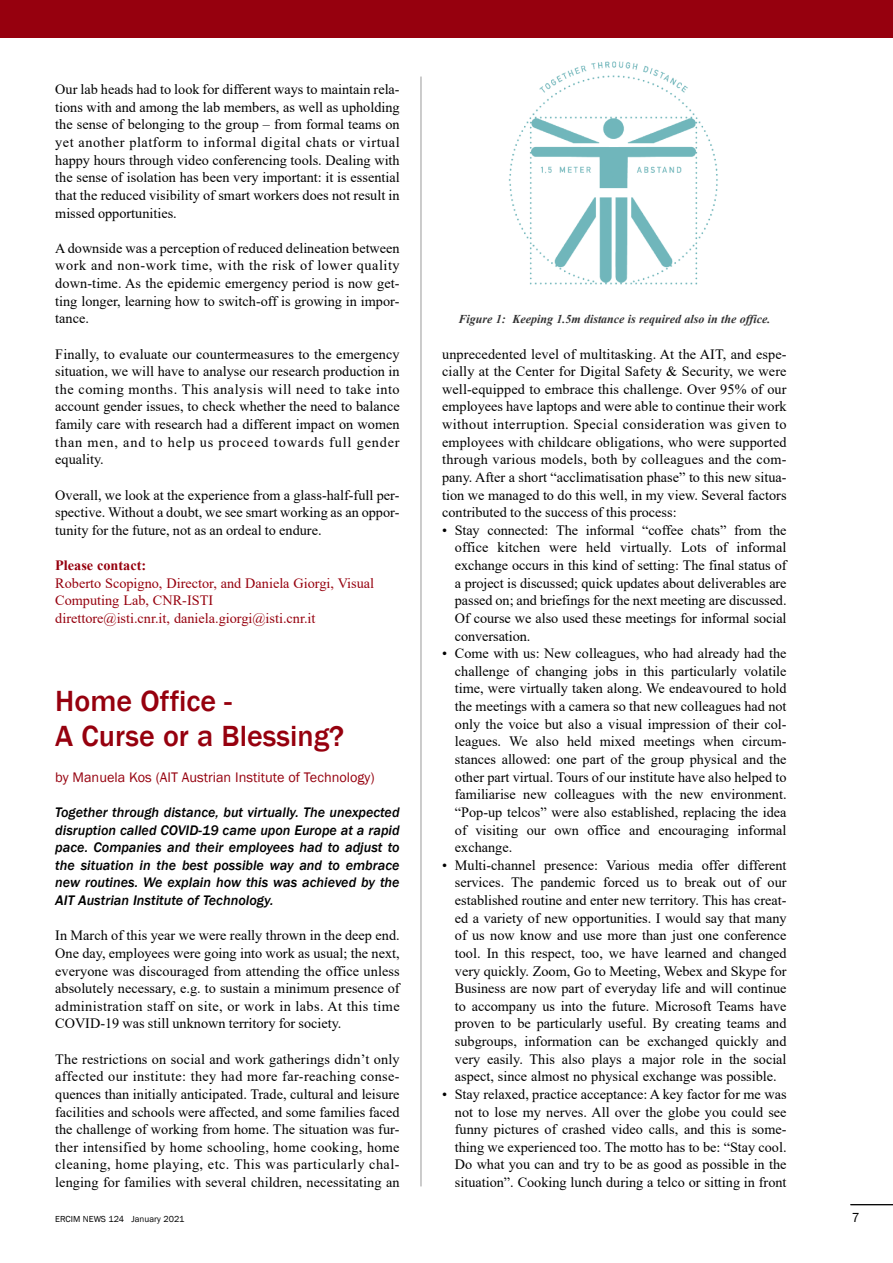
<style>
.page{position:relative;width:893px;height:1263px;background:#fff}
.page>*{position:absolute;margin:0;border:0;box-sizing:border-box;transform-origin:0 0}
.t1{font:500 30px/35.2px "Franklin Gothic";color:#96000e}
.t2{font:14.25px/17.5px "Times New Roman";color:#000;text-align:justify}
.t3{font:italic 500 14.25px/17.5px "Franklin Gothic";color:#000;text-align:justify}
.t4{font:14.25px/17.5px "Times New Roman";color:#96000e}
.t5{font:14.25px "Franklin Gothic";color:#96000e}
.t6{font:700 14.25px "Times New Roman";color:#96000e}
.t7{font:13.5px "Franklin Gothic";color:#000}
.t8{font:italic 700 12px "Times New Roman";color:#333}
.t9{font:9px "Franklin Gothic";color:#000}
</style>
<div class="page">
<hr style="left:421px;top:77px;width:1px;height:1109px;background:#999">
<hr style="left:850px;top:1204px;width:43px;height:1px;background:#000">
<div style="left:0;top:0;width:893px;height:38px;background:#96000e"></div>
<img style="left:508px;top:61px;width:210px;height:224px">
<p class="t2" style="left:55px;top:81px;width:346px">Our lab heads had to look for different ways to maintain rela&shy;tions with and among the lab members, as well as upholding the sense of belonging to the group – from formal teams on yet another platform to informal digital chats or virtual happy hours through video conferencing tools. Dealing with the sense of isolation has been very important: it is essential that the reduced visibility of smart workers does not result in missed opportunities.</p>
<p class="t2" style="left:55px;top:239px;width:346px">A downside was a perception of reduced delineation between work and non-work time, with the risk of lower quality down-time. As the epidemic emergency period is now get&shy;ting longer, learning how to switch-off is growing in impor&shy;tance.</p>
<p class="t2" style="left:55px;top:345px;width:346px">Finally, to evaluate our countermeasures to the emergency situation, we will have to analyse our research production in the coming months. This analysis will need to take into account gender issues, to check whether the need to balance family care with research had a different impact on women than men, and to help us proceed towards full gender equality.</p>
<p class="t2" style="left:55px;top:486px;width:346px">Overall, we look at the experience from a glass-half-full per&shy;spective. Without a doubt, we see smart working as an oppor&shy;tunity for the future, not as an ordeal to endure.</p>
<p class="t6" style="left:55px;top:557px;width:92px">Please contact:</p>
<p class="t4" style="left:55px;top:574px;width:320px">Roberto Scopigno, Director, and Daniela Giorgi, Visual<br>Computing Lab, CNR-ISTI<br>direttore@isti.cnr.it, daniela.giorgi@isti.cnr.it</p>
<h1 class="t1" style="left:55px;top:683px;width:291px">home Office -<br>A Curse or a Blessing?</h1>
<p class="t5" style="left:55px;top:768px;width:321px">by Manuela Kos (AIT Austrian Institute of Technology)</p>
<p class="t3" style="left:55px;top:803px;width:346px">Together through distance, but virtually. The unexpected disruption called COVID-19 came upon Europe at a rapid pace. Companies and their employees had to adjust to the situation in the best possible way and to embrace new routines. We explain how this was achieved by the AIT Austrian Institute of Technology.</p>
<p class="t2" style="left:55px;top:927px;width:346px">In March of this year we were really thrown in the deep end.<br>One day, employees were going into work as usual; the next, everyone was discouraged from attending the office unless absolutely necessary, e.g. to sustain a minimum presence of administration staff on site, or work in labs. At this time COVID-19 was still unknown territory for society.</p>
<p class="t2" style="left:55px;top:1050px;width:346px">The restrictions on social and work gatherings didn’t only affected our institute: they had more far-reaching conse&shy;quences than initially anticipated. Trade, cultural and leisure facilities and schools were affected, and some families faced the challenge of working from home. The situation was fur&shy;ther intensified by home schooling, home cooking, home cleaning, home playing, etc. This was particularly chal&shy;lenging for families with several children, necessitating an</p>
<p class="t9" style="left:55px;top:1214px;width:131px">ERCIM NEWS 124 January 2021</p>
<p class="t8" style="left:458px;top:313px;width:313px">Figure 1: Keeping 1.5m distance is required also in the office.</p>
<p class="t2" style="left:442px;top:345px;width:346px">unprecedented level of multitasking. At the AIT, and espe&shy;cially at the Center for Digital Safety &amp; Security, we were well-equipped to embrace this challenge. Over 95% of our employees have laptops and were able to continue their work without interruption. Special consideration was given to employees with childcare obligations, who were supported through various models, both by colleagues and the com&shy;pany. After a short “acclimatisation phase” to this new situa&shy;tion we managed to do this well, in my view. Several factors contributed to the success of this process:</p>
<p class="t2" style="left:455px;top:521px;width:333px;text-indent:-13px">• Stay connected: The informal “coffee chats” from the office kitchen were held virtually. Lots of informal exchange occurs in this kind of setting: The final status of a project is discussed; quick updates about deliverables are passed on; and briefings for the next meeting are discussed.<br>Of course we also used these meetings for informal social conversation.</p>
<p class="t2" style="left:455px;top:645px;width:333px;text-indent:-13px">• Come with us: New colleagues, who had already had the challenge of changing jobs in this particularly volatile time, were virtually taken along. We endeavoured to hold the meetings with a camera so that new colleagues had not only the voice but also a visual impression of their col&shy;leagues. We also held mixed meetings when circum&shy;stances allowed: one part of the group physical and the other part virtual. Tours of our institute have also helped to familiarise new colleagues with the new environment. “Pop-up telcos” were also established, replacing the idea of visiting our own office and encouraging informal exchange.</p>
<p class="t2" style="left:455px;top:856px;width:333px;text-indent:-13px">• Multi-channel presence: Various media offer different services. The pandemic forced us to break out of our established routine and enter new territory. This has creat&shy;ed a variety of new opportunities. I would say that many of us now know and use more than just one conference tool. In this respect, too, we have learned and changed very quickly. Zoom, Go to Meeting, Webex and Skype for Business are now part of everyday life and will continue to accompany us into the future. Microsoft Teams have proven to be particularly useful. By creating teams and subgroups, information can be exchanged quickly and very easily. This also plays a major role in the social aspect, since almost no physical exchange was possible.</p>
<p class="t2" style="left:455px;top:1085px;width:333px;text-indent:-13px">• Stay relaxed, practice acceptance: A key factor for me was not to lose my nerves. All over the globe you could see funny pictures of crashed video calls, and this is some&shy;thing we experienced too. The motto has to be: “Stay cool.<br>Do what you can and try to be as good as possible in the situation”. Cooking lunch during a telco or sitting in front</p>
<p class="t7" style="left:852px;top:1210px;width:9px">7</p>
</div>
